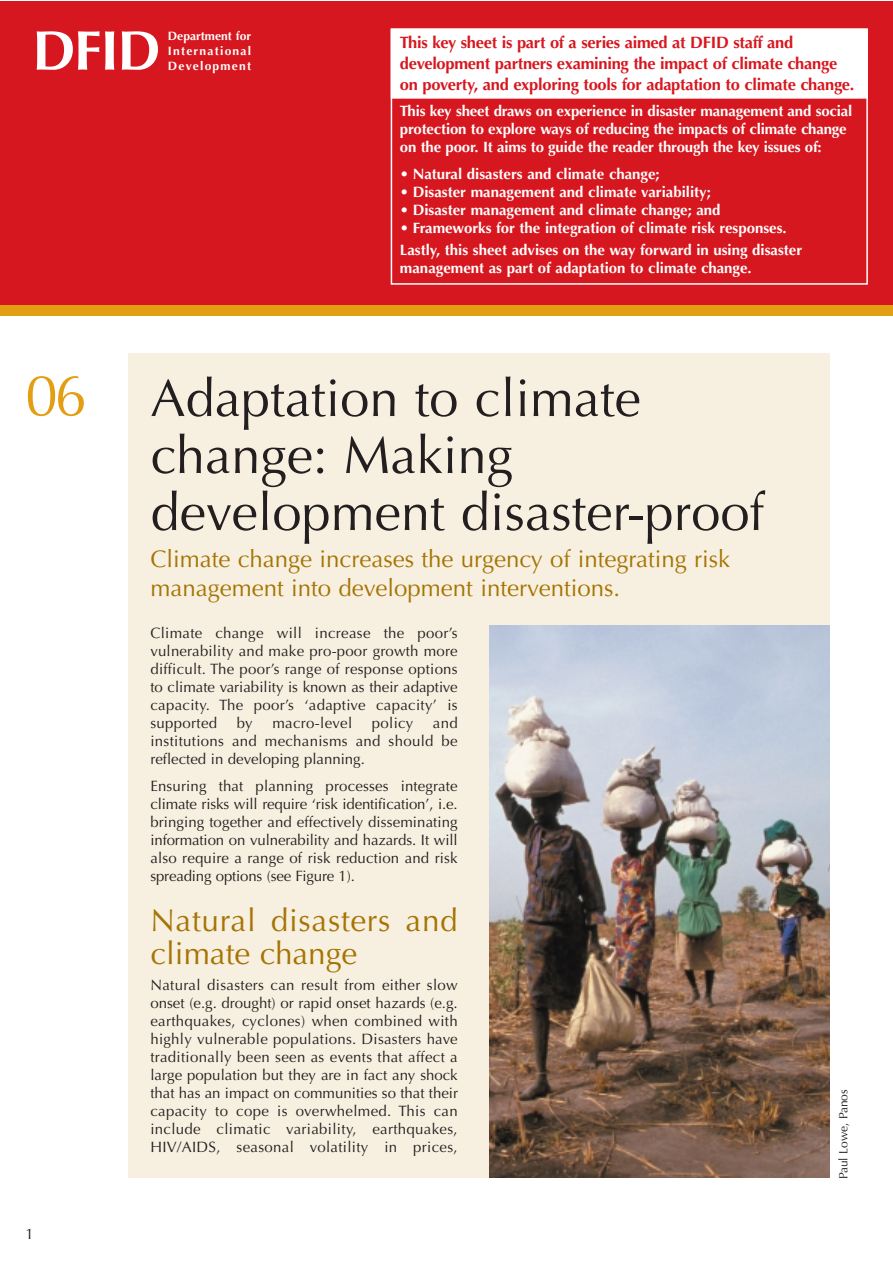
<style>
.page{position:relative;width:893px;height:1263px;background:#fff}
.page>*{position:absolute;margin:0;border:0;box-sizing:border-box;transform-origin:0 0}
.t1{font:58.2px "Optima";color:#e39f13}
.t2{font:700 55.65px "Optima";color:#fff}
.t3{font:52.5px/57px "Optima";color:#231f20}
.t4{font:31.5px/33px "Optima";letter-spacing:.02em;color:#a57403}
.t5{font:24px/28.5px "Optima";color:#a57403}
.t6{font:700 16.5px/20.7px "Optima";letter-spacing:-.015em;color:#d7171f}
.t7{font:15px/18px "Optima";letter-spacing:.02em;color:#231f20;text-align:justify}
.t8{font:700 15px/18px "Optima";color:#fff}
.t9{font:700 12.15px/14.9px "Optima";letter-spacing:.1em;color:#fff;text-align:justify}
.t10{font:12px "Optima";color:#231f20}
</style>
<div class="page">
<div style="left:1px;top:2px;width:891px;height:314px;background:#d7171f"></div>
<div style="left:128px;top:353px;width:701px;height:825px;background:#f7efdf"></div>
<img style="left:489px;top:626px;width:340px;height:552px">
<div style="left:1px;top:306px;width:891px;height:10px;background:#e39f13"></div>
<div style="left:390px;top:29px;width:477px;height:256px;border:2px solid #fff"></div>
<div style="left:391px;top:29px;width:476px;height:69px;background:#fff"></div>
<div style="left:390px;top:29px;width:477px;height:70px;border:2px solid #fff"></div>
<h2 class="t2" style="left:32px;top:28px;width:130px">DFID</h2>
<p class="t9" style="left:168px;top:30px;width:85px">Department for International Development</p>
<p class="t6" style="left:400px;top:34px;width:456px">This key sheet is part of a series aimed at DFID staff and development partners examining the impact of climate change on poverty, and exploring tools for adaptation to climate change.</p>
<p class="t8" style="left:400px;top:103px;width:454px">This key sheet draws on experience in disaster management and social protection to explore ways of reducing the impacts of climate change on the poor. It aims to guide the reader through the key issues of:</p>
<p class="t8" style="left:400px;top:166px;width:261px">• Natural disasters and climate change;</p>
<p class="t8" style="left:400px;top:184px;width:312px">• Disaster management and climate variability;</p>
<p class="t8" style="left:400px;top:202px;width:322px">• Disaster management and climate change; and</p>
<p class="t8" style="left:400px;top:218px;width:404px;line-height:22.2px">• Frameworks for the integration of climate risk responses.<br>Lastly, this sheet advises on the way forward in using disaster</p>
<p class="t8" style="left:400px;top:260px;width:353px">management as part of adaptation to climate change.</p>
<h1 class="t1" style="left:25px;top:371px;width:63px">06</h1>
<p class="t7" style="left:25px;top:1226px;width:10px">1</p>
<h3 class="t3" style="left:150px;top:375px;width:615px">Adaptation to climate change: Making development disaster-proof</h3>
<h3 class="t5" style="left:150px;top:547px;width:581px">Climate change increases the urgency of integrating risk management into development interventions.</h3>
<p class="t7" style="left:150px;top:626px;width:309px">Climate change will increase the poor’s vulnerability and make pro-poor growth more difficult. The poor’s range of response options to climate variability is known as their adaptive capacity. The poor’s ‘adaptive capacity’ is supported</p>
<p class="t7" style="left:150px;top:716px;width:309px;text-indent:282px">and institutions and mechanisms and should be reflected in developing planning.</p>
<p class="t7" style="left:150px;top:778px;width:309px">Ensuring that planning processes integrate climate risks will require ‘risk identification’, i.e. bringing together and effectively disseminating information on vulnerability and hazards. It will also require a range of risk reduction and risk spreading options (see Figure 1).</p>
<h3 class="t4" style="left:150px;top:907px;width:309px">Natural disasters and climate change</h3>
<p class="t7" style="left:150px;top:978px;width:309px">Natural disasters can result from either slow onset (e.g. drought) or rapid onset hazards (e.g. earthquakes, cyclones) when combined with highly vulnerable populations. Disasters have traditionally been seen as events that affect a large population but they are in fact any shock that has an impact on communities so that their capacity to cope is overwhelmed. This can include climatic variability, earthquakes, HIV/AIDS, seasonal volatility in prices,</p>
<p class="t7" style="left:237px;top:716px;width:17px">by</p>
<p class="t7" style="left:272px;top:716px;width:81px">macro-level</p>
<p class="t7" style="left:372px;top:716px;width:43px">policy</p>
<p class="t10" style="left:838px;top:1179px;width:91px;rotate:-90deg">Paul Lowe, Panos</p>
</div>
